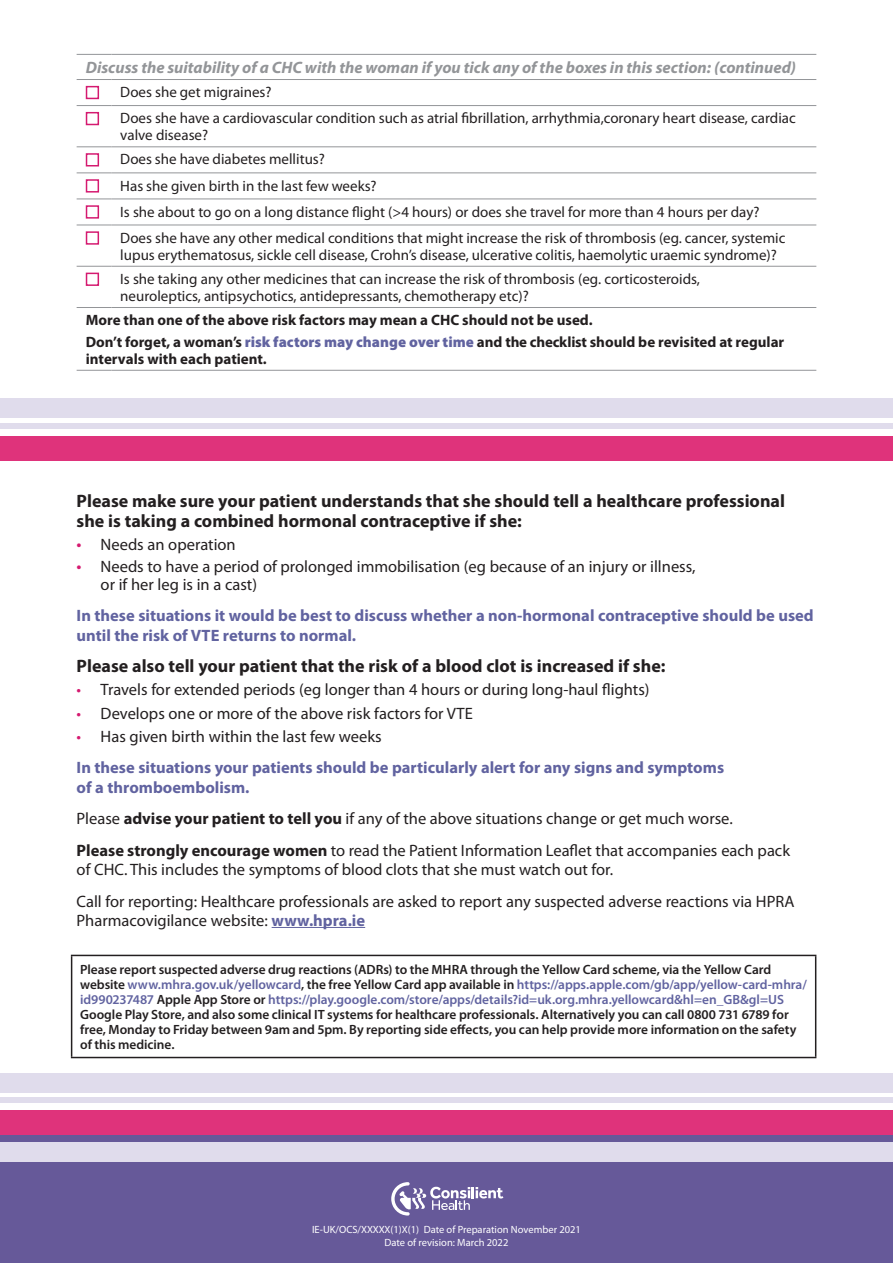
<style>
.page{position:relative;width:893px;height:1263px;background:#fff}
.page>*{position:absolute;margin:0;border:0;box-sizing:border-box;transform-origin:0 0}
.t1{font:700 18px/20.7px "Myriad Pro";color:#231f20}
.Table_Paragraph{font:16.5px/18.9px "Myriad Pro";color:#231f20}
.List_Paragraph{font:16.5px/18px "Myriad Pro";color:#231f20}
.List_Paragraph-2{font:700 16.5px/20.7px "Myriad Pro";color:#6163a0}
.Table_Paragraph-2{font:italic 700 16.5px "Myriad Pro";color:#939598}
.Table_Paragraph-3{font:15px/17.2px "Myriad Pro";color:#231f20}
.Table_Paragraph-4{font:700 15px/17.2px "Myriad Pro";color:#231f20}
.t2{font:600 13.35px/15px "Myriad Pro";letter-spacing:-.005em;color:#231f20}
.t3{font:10.5px "Myriad Pro";color:#fff}
.s1{font-weight:900;color:#6163a0}
.s2{font-size:18px;color:#d51a70}
.s3{color:#d51a70}
.s4{font-weight:700}
.s5{font-weight:700;color:#6163a0}
.s6{color:#6163a0}
</style>
<div class="page">
<div style="left:0;top:1162px;width:893px;height:101px;background:#665999"></div>
<svg style="left:391px;top:1182px;width:112px;height:33px"></svg>
<div style="left:0;top:1135px;width:893px;height:16px;background:#665999"></div>
<div style="left:0;top:1111px;width:893px;height:24px;background:#df337b"></div>
<div style="left:0;top:436px;width:893px;height:24px;background:#df337b"></div>
<div style="left:0;top:1097px;width:893px;height:6px;background:#e0dcec"></div>
<div style="left:0;top:423px;width:893px;height:6px;background:#e0dcec"></div>
<div style="left:0;top:1142px;width:893px;height:20px;background:#e0dcec"></div>
<div style="left:0;top:1073px;width:893px;height:19px;background:#e0dcec"></div>
<div style="left:0;top:399px;width:893px;height:19px;background:#e0dcec"></div>
<hr style="left:77px;top:54px;width:35px;height:1px;background:#939598">
<hr style="left:112px;top:54px;width:704px;height:1px;background:#939598">
<hr style="left:77px;top:79px;width:35px;height:1px;background:#939598">
<hr style="left:112px;top:79px;width:704px;height:1px;background:#939598">
<hr style="left:77px;top:105px;width:35px;height:1px;background:#939598">
<hr style="left:112px;top:105px;width:704px;height:1px;background:#939598">
<hr style="left:77px;top:146px;width:35px;height:1px;background:#939598">
<hr style="left:112px;top:146px;width:704px;height:1px;background:#939598">
<hr style="left:77px;top:172px;width:35px;height:1px;background:#939598">
<hr style="left:112px;top:172px;width:704px;height:1px;background:#939598">
<hr style="left:77px;top:199px;width:35px;height:1px;background:#939598">
<hr style="left:112px;top:199px;width:704px;height:1px;background:#939598">
<hr style="left:77px;top:225px;width:35px;height:1px;background:#939598">
<hr style="left:112px;top:225px;width:704px;height:1px;background:#939598">
<hr style="left:77px;top:266px;width:35px;height:1px;background:#939598">
<hr style="left:112px;top:266px;width:704px;height:1px;background:#939598">
<hr style="left:77px;top:307px;width:35px;height:1px;background:#939598">
<hr style="left:112px;top:307px;width:704px;height:1px;background:#939598">
<hr style="left:77px;top:370px;width:35px;height:1px;background:#939598">
<hr style="left:112px;top:370px;width:704px;height:1px;background:#939598">
<div style="left:86px;top:86px;width:13px;height:13px;border:2px solid #d51a70"></div>
<div style="left:86px;top:112px;width:13px;height:13px;border:2px solid #d51a70"></div>
<div style="left:86px;top:153px;width:13px;height:13px;border:2px solid #d51a70"></div>
<div style="left:86px;top:179px;width:13px;height:14px;border:2px solid #d51a70"></div>
<div style="left:86px;top:205px;width:13px;height:14px;border:2px solid #d51a70"></div>
<div style="left:86px;top:231px;width:13px;height:14px;border:2px solid #d51a70"></div>
<div style="left:86px;top:273px;width:13px;height:13px;border:2px solid #d51a70"></div>
<hr style="left:272px;top:927px;width:93px;height:1px;background:#6163a0">
<hr style="left:71px;top:955px;width:745px;height:1px;background:#231f20">
<hr style="left:71px;top:956px;width:1px;height:101px;background:#231f20">
<hr style="left:815px;top:956px;width:1px;height:101px;background:#231f20">
<hr style="left:71px;top:1057px;width:745px;height:1px;background:#231f20">
<p class="Table_Paragraph-2" style="left:86px;top:57px;width:712px">Discuss the suitability of a CHC with the woman if you tick any of the boxes in this section: (continued)</p>
<p class="Table_Paragraph-3" style="left:120px;top:83px;width:153px">Does she get migraines?</p>
<p class="Table_Paragraph-3" style="left:120px;top:109px;width:677px">Does she have a cardiovascular condition such as atrial fibrillation, arrhythmia, coronary heart disease, cardiac valve disease?</p>
<p class="Table_Paragraph-3" style="left:120px;top:151px;width:206px">Does she have diabetes mellitus?</p>
<p class="Table_Paragraph-3" style="left:120px;top:177px;width:258px">Has she given birth in the last few weeks?</p>
<p class="Table_Paragraph-3" style="left:120px;top:203px;width:641px">Is she about to go on a long distance flight (&gt;4 hours) or does she travel for more than 4 hours per day?</p>
<p class="Table_Paragraph-3" style="left:120px;top:229px;width:667px">Does she have any other medical conditions that might increase the risk of thrombosis (eg. cancer, systemic lupus erythematosus, sickle cell disease, Crohn’s disease, ulcerative colitis, haemolytic uraemic syndrome)?</p>
<p class="Table_Paragraph-3" style="left:120px;top:270px;width:581px">Is she taking any other medicines that can increase the risk of thrombosis (eg. corticosteroids, neuroleptics, antipsychotics, antidepressants, chemotherapy etc)?</p>
<p class="Table_Paragraph-4" style="left:86px;top:311px;width:508px">More than one of the above risk factors may mean a CHC should not be used.</p>
<p class="Table_Paragraph-4" style="left:86px;top:332px;width:700px">Don’t forget, a woman’s <span class="s1">risk factors may change over time</span> and the checklist should be revisited at regular intervals with each patient.</p>
<p class="t1" style="left:77px;top:490px;width:710px">Please make sure your patient understands that she should tell a healthcare professional she is taking a combined hormonal contraceptive if she:</p>
<p class="List_Paragraph" style="left:77px;top:535px;width:161px"><span class="s2">•</span> Needs an operation</p>
<p class="List_Paragraph" style="left:101px;top:557px;width:596px;text-indent:-24px"><span class="s2">•</span> Needs to have a period of prolonged immobilisation (eg because of an injury or illness, or if her leg is in a cast)</p>
<p class="List_Paragraph-2" style="left:77px;top:604px;width:739px">In these situations it would be best to discuss whether a non-hormonal contraceptive should be used until the risk of VTE returns to normal.</p>
<p class="t1" style="left:77px;top:655px;width:590px">Please also tell your patient that the risk of a blood clot is increased if she:</p>
<p class="List_Paragraph" style="left:77px;top:681px;width:574px"><span class="s3">•</span> Travels for extended periods (eg longer than 4 hours or during long-haul flights)</p>
<p class="List_Paragraph" style="left:77px;top:704px;width:398px"><span class="s3">•</span> Develops one or more of the above risk factors for VTE</p>
<p class="List_Paragraph" style="left:77px;top:727px;width:306px"><span class="s3">•</span> Has given birth within the last few weeks</p>
<p class="List_Paragraph-2" style="left:77px;top:756px;width:649px">In these situations your patients should be particularly alert for any signs and symptoms of a thromboembolism.</p>
<p class="Table_Paragraph" style="left:77px;top:809px;width:658px">Please <span class="s4">advise your patient to tell you</span> if any of the above situations change or get much worse.</p>
<p class="Table_Paragraph" style="left:77px;top:841px;width:715px"><span class="s4">Please strongly encourage women</span> to read the Patient Information Leaflet that accompanies each pack of CHC. This includes the symptoms of blood clots that she must watch out for.</p>
<p class="Table_Paragraph" style="left:77px;top:891px;width:719px">Call for reporting: Healthcare professionals are asked to report any suspected adverse reactions via HPRA<br>Pharmacovigilance website: <span class="s5">www.hpra.ie</span></p>
<p class="t2" style="left:80px;top:962px;width:728px">Please report suspected adverse drug reactions (ADRs) to the MHRA through the Yellow Card scheme, via the Yellow Card website <span class="s6">www.mhra.gov.uk/yellowcard</span>, the free Yellow Card app available in <span class="s6">https://apps.apple.com/gb/app/yellow-card-mhra/ id990237487</span> Apple App Store or <span class="s6">https://play.google.com/store/apps/details?id=uk.org.mhra.yellowcard&amp;hl=en_GB&amp;gl=US </span>Google Play Store, and also some clinical IT systems for healthcare professionals. Alternatively you can call 0800 731 6789 for free, Monday to Friday between 9am and 5pm. By reporting side effects, you can help provide more information on the safety of this medicine.</p>
<p class="t3" style="left:312px;top:1223px;width:270px">IE-UK/OCS/XXXXX(1)X(1) Date of Preparation November 2021</p>
<p class="t3" style="left:385px;top:1236px;width:125px">Date of revision: March 2022</p>
</div>
